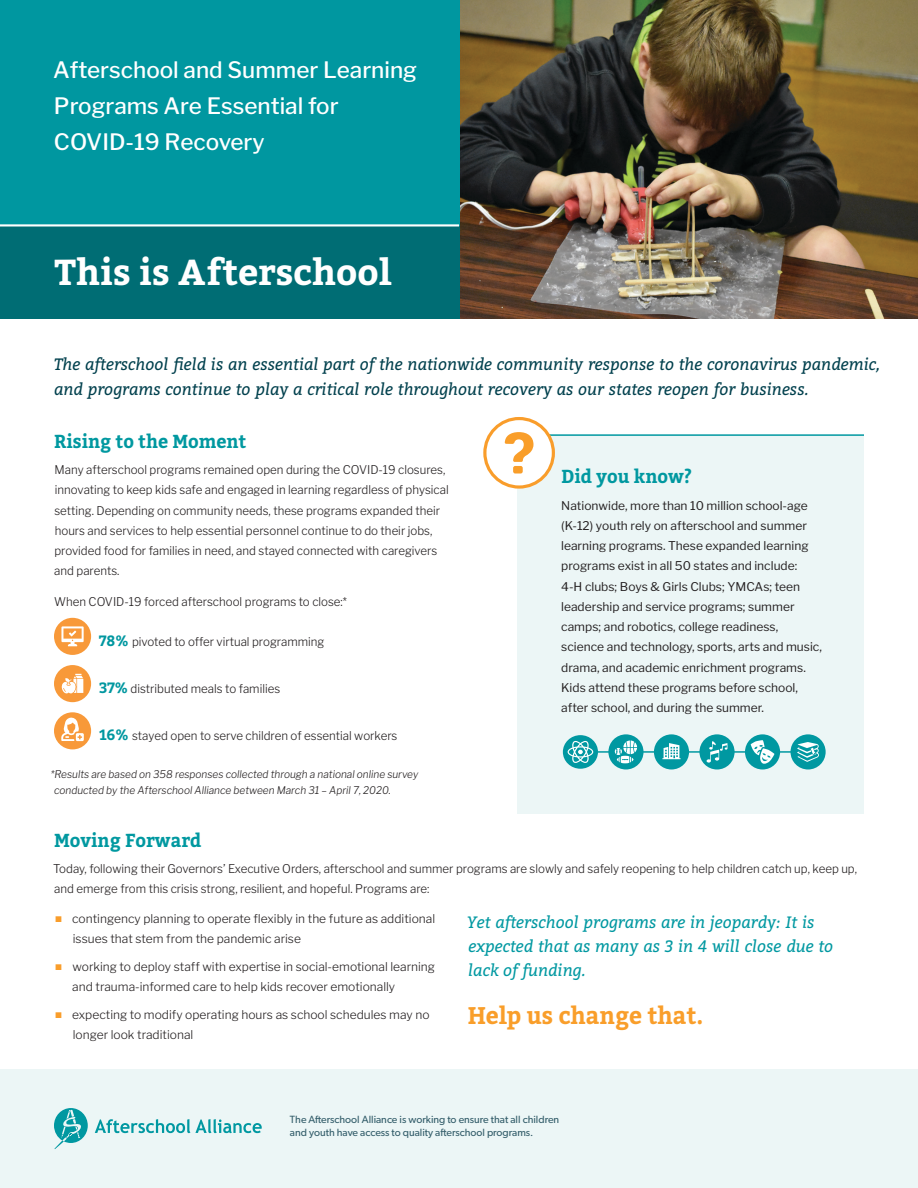
<style>
.page{position:relative;width:918px;height:1188px;background:#fff}
.page>*{position:absolute;margin:0;border:0;box-sizing:border-box;transform-origin:0 0}
.t1{font:700 36px "Bitter";color:#fff}
.t2{font:700 24px "Bitter";color:#f99e2a;scale:.96 1}
.BODY{font:500 22.5px/36px "Libre Franklin";color:#fff}
.t3{font:700 18.75px "Bitter";color:#0098a0;scale:.96 1}
.Body{font:italic 16.5px/25.5px "Bitter";color:#00404d;scale:.96 1}
.Body-2{font:italic 16.5px/24px "Bitter";color:#0098a1;scale:.96 1}
.Body-3{font:300 12px/20.2px "Libre Franklin";color:#231f20;scale:.96 1}
.BODY-2{font:12px/20.2px "Libre Franklin";color:#231f20}
.Body-4{font:300 12px/19.5px "Libre Franklin";color:#231f20}
.Body-5{font:italic 300 10.5px/16.5px "Libre Franklin";color:#231f20;scale:.96 1}
.body{font:10.5px/13.5px "Gibson";color:#335d6a}
.s1{font-family:"Bitter";font-weight:700;font-size:14.85px;color:#0097a0}
.s2{color:#f99d2b}
</style>
<div class="page">
<div style="left:0;top:1069px;width:918px;height:119px;background:#ecf6f6"></div>
<img style="left:459px;top:0;width:459px;height:319px">
<div style="left:0;top:0;width:459px;height:230px;background:#0097a0"></div>
<div style="left:0;top:227px;width:459px;height:92px;background:#006d74"></div>
<hr style="left:0;top:224px;width:459px;height:3px;background:#fff">
<div style="left:518px;top:435px;width:346px;height:379px;background:#ecf6f6"></div>
<div style="left:54px;top:618px;width:37px;height:37px;background:#f89939;border-radius:50%"></div>
<svg style="left:61px;top:626px;width:23px;height:20px"></svg>
<div style="left:54px;top:665px;width:37px;height:37px;background:#f89939;border-radius:50%"></div>
<svg style="left:61px;top:674px;width:22px;height:20px"></svg>
<div style="left:54px;top:712px;width:37px;height:37px;background:#f89939;border-radius:50%"></div>
<svg style="left:61px;top:717px;width:23px;height:24px"></svg>
<hr style="left:597px;top:751px;width:211px;height:2px;background:#0098a1">
<div style="left:563px;top:735px;width:35px;height:34px;background:#0098a1;border-radius:50%"></div>
<svg style="left:568px;top:741px;width:25px;height:22px"></svg>
<svg style="left:608px;top:734px;width:36px;height:36px"></svg>
<svg style="left:615px;top:741px;width:22px;height:22px"></svg>
<div style="left:654px;top:734px;width:35px;height:35px;background:#0098a1;border-radius:50%"></div>
<svg style="left:662px;top:743px;width:19px;height:16px"></svg>
<div style="left:699px;top:734px;width:36px;height:36px;background:#0098a1;border-radius:50%"></div>
<svg style="left:707px;top:741px;width:20px;height:22px"></svg>
<div style="left:745px;top:734px;width:35px;height:36px;background:#0098a1;border-radius:50%"></div>
<svg style="left:751px;top:740px;width:23px;height:24px"></svg>
<div style="left:791px;top:734px;width:35px;height:36px;background:#0098a1;border-radius:50%"></div>
<svg style="left:797px;top:742px;width:22px;height:20px"></svg>
<hr style="left:539px;top:434px;width:325px;height:2px;background:#0098a1">
<div style="left:485px;top:419px;width:68px;height:68px;background:#fff;border-radius:50%"></div>
<div style="left:483px;top:417px;width:72px;height:72px;border:3px solid #f99d2b;border-radius:50%"></div>
<svg style="left:505px;top:432px;width:28px;height:42px"></svg>
<svg style="left:95px;top:1119px;width:167px;height:14px"></svg>
<svg style="left:54px;top:1108px;width:34px;height:41px"></svg>
<p class="BODY" style="left:53px;top:52px;width:365px">Afterschool and Summer Learning<br>Programs Are Essential for<br>COVID-19 Recovery</p>
<p class="t1" style="left:55px;top:250px;width:338px">This is Afterschool</p>
<p class="Body" style="left:54px;top:350px;width:862px">The afterschool field is an essential part of the nationwide community response to the coronavirus pandemic, and programs continue to play a critical role throughout recovery as our states reopen for business.</p>
<p class="t3" style="left:54px;top:430px;width:202px">Rising to the Moment</p>
<p class="Body-3" style="left:54px;top:460px;width:412px">Many afterschool programs remained open during the COVID-19 closures, innovating to keep kids safe and engaged in learning regardless of physical setting. Depending on community needs, these programs expanded their hours and services to help essential personnel continue to do their jobs, provided food for families in need, and stayed connected with caregivers and parents.</p>
<p class="Body-3" style="left:54px;top:592px;width:307px">When COVID-19 forced afterschool programs to close:*</p>
<p class="Body-3" style="left:99px;top:631px;width:236px"><span class="s1">78%</span> pivoted to offer virtual programming</p>
<p class="Body-3" style="left:99px;top:679px;width:190px"><span class="s1">37%</span> distributed meals to families</p>
<p class="Body-3" style="left:99px;top:726px;width:312px"><span class="s1">16%</span> stayed open to serve children of essential workers</p>
<p class="Body-5" style="left:54px;top:766px;width:381px;text-indent:-3px">*Results are based on 358 responses collected through a national online survey conducted by the Afterschool Alliance between March 31 – April 7, 2020.</p>
<p class="t3" style="left:54px;top:829px;width:155px">Moving Forward</p>
<p class="Body-3" style="left:53px;top:858px;width:839px">Today, following their Governors’ Executive Orders, afterschool and summer programs are slowly and safely reopening to help children catch up, keep up, and emerge from this crisis strong, resilient, and hopeful. Programs are:</p>
<p class="Body-4" style="left:73px;top:909px;width:364px;text-indent:-17px"><span class="s2">■</span> contingency planning to operate flexibly in the future as additional issues that stem from the pandemic arise</p>
<p class="Body-4" style="left:72px;top:957px;width:364px;text-indent:-17px"><span class="s2">■</span> working to deploy staff with expertise in social-emotional learning and trauma-informed care to help kids recover emotionally</p>
<p class="Body-4" style="left:73px;top:1005px;width:358px;line-height:20.2px;text-indent:-17px"><span class="s2">■</span> expecting to modify operating hours as school schedules may no longer look traditional</p>
<p class="t3" style="left:561px;top:465px;width:138px">Did you know?</p>
<p class="BODY-2" style="left:561px;top:495px;width:262px">Nationwide, more than 10 million school-age (K-12) youth rely on afterschool and summer learning programs. These expanded learning programs exist in all 50 states and include:<br>4-H clubs; Boys &amp; Girls Clubs; YMCAs; teen leadership and service programs; summer camps; and robotics, college readiness, science and technology, sports, arts and music, drama, and academic enrichment programs.<br>Kids attend these programs before school, after school, and during the summer.</p>
<p class="Body-2" style="left:467px;top:909px;width:383px">Yet afterschool programs are in jeopardy: It is expected that as many as 3 in 4 will close due to lack of funding.</p>
<p class="t2" style="left:468px;top:1001px;width:247px">Help us change that.</p>
<p class="body" style="left:290px;top:1112px;width:271px">The Afterschool Alliance is working to ensure that all children and youth have access to quality afterschool programs.</p>
</div>
